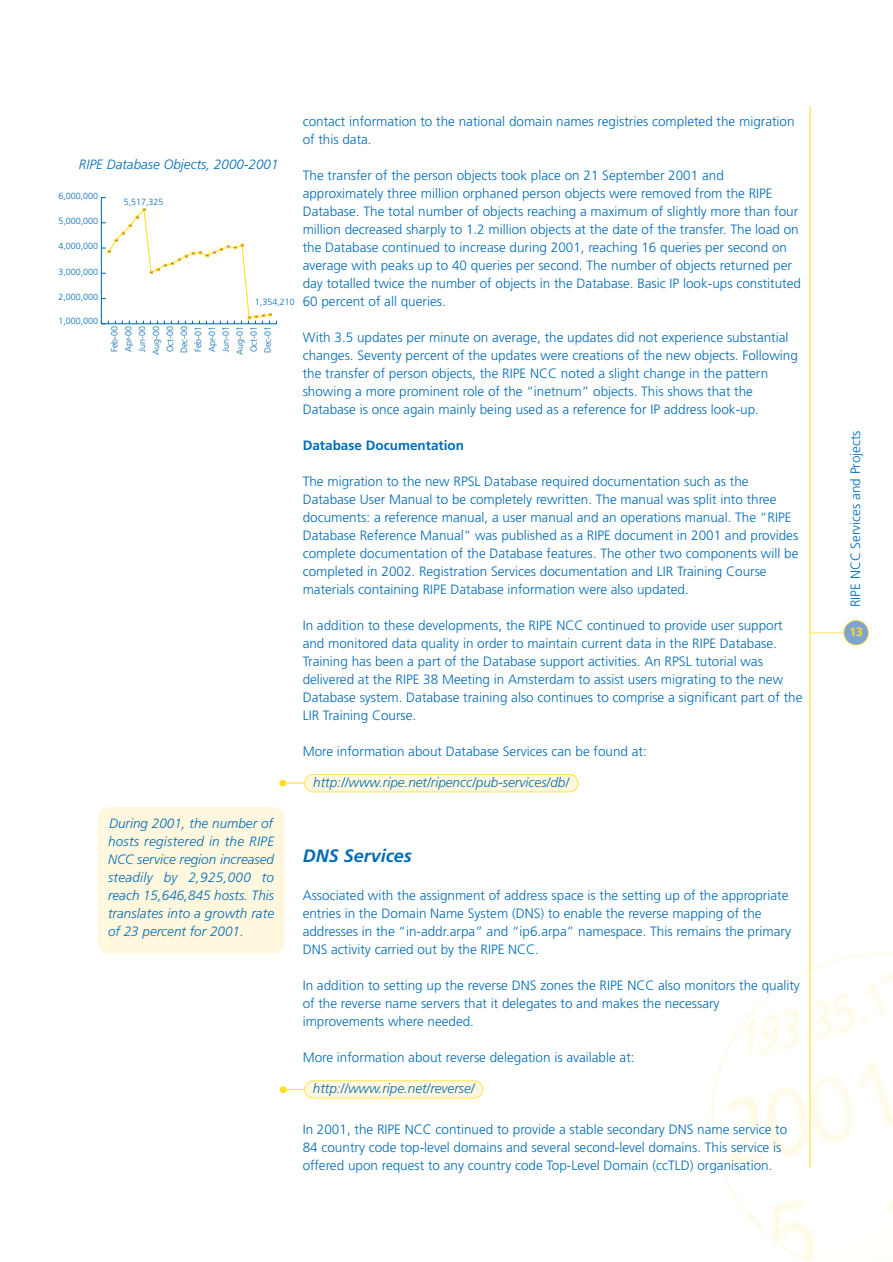
<style>
.page{position:relative;width:893px;height:1262px;background:#fff}
.page>*{position:absolute;margin:0;border:0;box-sizing:border-box;transform-origin:0 0}
.t1{font:italic 700 18px "Frutiger";color:#006bb6}
.t2{font:300 13.5px/18px "Frutiger";color:#006bb6}
.t3{font:italic 300 13.5px/18px "Frutiger";color:#006bb6;text-align:justify}
.t4{font:700 13.5px "Frutiger";color:#006bb6}
.t5{font:700 12px "Frutiger";color:#ffdf1b}
.t6{font:300 8.85px/14px "Frutiger";color:#006bb6;text-align:center}
</style>
<div class="page">
<svg style="left:711px;top:952px;width:181px;height:309px"></svg>
<div style="left:304px;top:1080px;width:179px;height:18px;background:#fff8de;border-radius:9px"></div>
<div style="left:304px;top:1080px;width:179px;height:18px;border:2px solid #ffdf1b;border-radius:9px"></div>
<div style="left:304px;top:774px;width:274px;height:18px;background:#fff8de;border-radius:9px"></div>
<div style="left:304px;top:774px;width:274px;height:18px;border:2px solid #ffdf1b;border-radius:9px"></div>
<hr style="left:809px;top:106px;width:1px;height:1061px;background:#ffe55d">
<div style="left:843px;top:620px;width:25px;height:25px;background:#7ea3d5;border-radius:50%"></div>
<div style="left:843px;top:620px;width:25px;height:25px;border:2px solid #ffdf1b;border-radius:50%"></div>
<hr style="left:809px;top:632px;width:34px;height:1px;background:#ffe55d">
<hr style="left:101px;top:197px;width:1px;height:127px;background:#006bb6">
<svg style="left:101px;top:208px;width:176px;height:116px"></svg>
<div style="left:97px;top:807px;width:187px;height:146px;background:#fff8de;border-radius:11px"></div>
<svg style="left:286px;top:782px;width:18px;height:1px"></svg>
<div style="left:279px;top:779px;width:7px;height:7px;background:#ffdf1b;border-radius:50%"></div>
<svg style="left:286px;top:1089px;width:18px;height:1px"></svg>
<div style="left:280px;top:1086px;width:6px;height:7px;background:#ffdf1b;border-radius:50%"></div>
<p class="t3" style="left:79px;top:156px;width:201px">RIPE Database Objects, 2000-2001</p>
<p class="t6" style="left:58px;top:189px;width:41px">6,000,000</p>
<p class="t6" style="left:58px;top:215px;width:41px">5,000,000</p>
<p class="t6" style="left:58px;top:240px;width:41px">4,000,000</p>
<p class="t6" style="left:58px;top:265px;width:41px">3,000,000</p>
<p class="t6" style="left:58px;top:290px;width:41px">2,000,000</p>
<p class="t6" style="left:58px;top:314px;width:41px">1,000,000</p>
<p class="t6" style="left:124px;top:196px;width:41px">5,517,325</p>
<p class="t6" style="left:255px;top:296px;width:41px">1,354,210</p>
<p class="t6" style="left:108px;top:354px;width:30px;rotate:-90deg">Feb-00<br>Apr-00<br>Jun-00<br>Aug-00<br>Oct-00<br>Dec-00<br>Feb-01<br>Apr-01<br>Jun-01<br>Aug-01<br>Oct-01<br>Dec-01</p>
<p class="t2" style="left:303px;top:113px;width:493px">contact information to the national domain names registries completed the migration of this data.</p>
<p class="t2" style="left:303px;top:167px;width:499px">The transfer of the person objects took place on 21 September 2001 and approximately three million orphaned person objects were removed from the RIPE Database. The total number of objects reaching a maximum of slightly more than four million decreased sharply to 1.2 million objects at the date of the transfer. The load on the Database continued to increase during 2001, reaching 16 queries per second on average with peaks up to 40 queries per second. The number of objects returned per day totalled twice the number of objects in the Database. Basic IP look-ups constituted 60 percent of all queries.</p>
<p class="t2" style="left:303px;top:329px;width:496px">With 3.5 updates per minute on average, the updates did not experience substantial changes. Seventy percent of the updates were creations of the new objects. Following the transfer of person objects, the RIPE NCC noted a slight change in the pattern showing a more prominent role of the “inetnum” objects. This shows that the Database is once again mainly being used as a reference for IP address look-up.</p>
<p class="t4" style="left:303px;top:440px;width:163px">Database Documentation</p>
<p class="t2" style="left:303px;top:473px;width:497px">The migration to the new RPSL Database required documentation such as the Database User Manual to be completely rewritten. The manual was split into three documents: a reference manual, a user manual and an operations manual. The “RIPE Database Reference Manual” was published as a RIPE document in 2001 and provides complete documentation of the Database features. The other two components will be completed in 2002. Registration Services documentation and LIR Training Course materials containing RIPE Database information were also updated.</p>
<p class="t2" style="left:303px;top:617px;width:501px">In addition to these developments, the RIPE NCC continued to provide user support and monitored data quality in order to maintain current data in the RIPE Database.<br>Training has been a part of the Database support activities. An RPSL tutorial was delivered at the RIPE 38 Meeting in Amsterdam to assist users migrating to the new Database system. Database training also continues to comprise a significant part of the LIR Training Course.</p>
<p class="t2" style="left:303px;top:743px;width:345px">More information about Database Services can be found at:</p>
<p class="t3" style="left:313px;top:774px;width:257px">http://www.ripe.net/ripencc/pub-services/db/</p>
<p class="t3" style="left:108px;top:815px;width:168px">During 2001, the number of hosts registered in the RIPE NCC service region increased steadily by 2,925,000 to reach 15,646,845 hosts. This translates into a growth rate of 23 percent for 2001.</p>
<h1 class="t1" style="left:303px;top:848px;width:111px">DNS Services</h1>
<p class="t2" style="left:303px;top:887px;width:490px">Associated with the assignment of address space is the setting up of the appropriate entries in the Domain Name System (DNS) to enable the reverse mapping of the addresses in the “in-addr.arpa” and “ip6.arpa” namespace. This remains the primary DNS activity carried out by the RIPE NCC.</p>
<p class="t2" style="left:303px;top:977px;width:499px">In addition to setting up the reverse DNS zones the RIPE NCC also monitors the quality of the reverse name servers that it delegates to and makes the necessary improvements where needed.</p>
<p class="t2" style="left:303px;top:1049px;width:333px">More information about reverse delegation is available at:</p>
<p class="t3" style="left:313px;top:1080px;width:163px">http://www.ripe.net/reverse/</p>
<p class="t2" style="left:303px;top:1121px;width:486px">In 2001, the RIPE NCC continued to provide a stable secondary DNS name service to<br>84 country code top-level domains and several second-level domains. This service is offered upon request to any country code Top-Level Domain (ccTLD) organisation.</p>
<p class="t2" style="left:847px;top:607px;width:178px;rotate:-90deg">RIPE NCC Services and Projects</p>
<p class="t5" style="left:849px;top:627px;width:15px">13</p>
</div>
